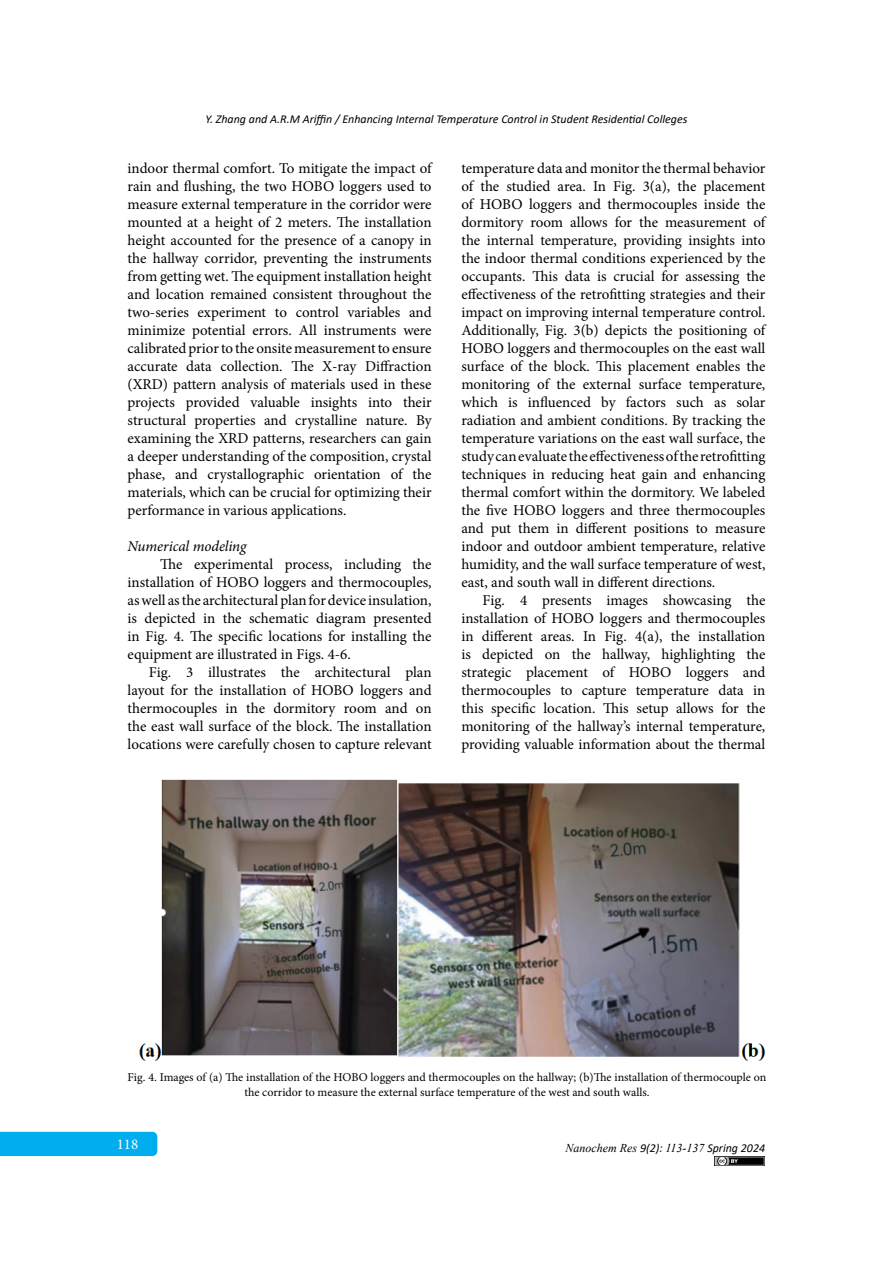
<style>
.page{position:relative;width:893px;height:1263px;background:#fff}
.page>*{position:absolute;margin:0;border:0;box-sizing:border-box;transform-origin:0 0}
.t1{font:15px/18px "Minion Pro";color:#000;text-align:justify}
.t2{font:italic 15px "Minion Pro";letter-spacing:-.005em;color:#000}
.t3{font:15px "Minion Pro";color:#fff}
.t4{font:14.55px "Times New Roman";color:#000}
.t5{font:12px/14.4px "Minion Pro";color:#000;text-align:center}
.t6{font:italic 12px "Calibri";color:#000}
.t7{font:italic 12px "Times New Roman";color:#000}
.s1{font-weight:700}
.s2{font-family:"Calibri"}
</style>
<div class="page">
<div style="left:0;top:1132px;width:157px;height:24px;background:#00aeef"></div>
<img style="left:714px;top:1156px;width:51px;height:9px">
<img style="left:139px;top:779px;width:627px;height:282px">
<p class="t6" style="left:205px;top:111px;width:483px">Y. Zhang and A.R.M Ariffin / Enhancing Internal Temperature Control in Student Residential Colleges</p>
<p class="t1" style="left:128px;top:159px;width:306px">indoor thermal comfort. To mitigate the impact of rain and flushing, the two HOBO loggers used to measure external temperature in the corridor were mounted at a height of 2 meters. The installation height accounted for the presence of a canopy in the hallway corridor, preventing the instruments from getting wet. The equipment installation height and location remained consistent throughout the two-series experiment to control variables and minimize potential errors. All instruments were calibrated prior to the onsite measurement to ensure accurate data collection. The X-ray Diffraction (XRD) pattern analysis of materials used in these projects provided valuable insights into their structural properties and crystalline nature. By examining the XRD patterns, researchers can gain a deeper understanding of the composition, crystal phase, and crystallographic orientation of the materials, which can be crucial for optimizing their performance in various applications.</p>
<p class="t2" style="left:128px;top:535px;width:120px">Numerical modeling</p>
<p class="t1" style="left:128px;top:555px;width:306px;text-indent:33px">The experimental process, including the installation of HOBO loggers and thermocouples, as well as the architectural plan for device insulation, is depicted in the schematic diagram presented in Fig. 4. The specific locations for installing the equipment are illustrated in Figs. 4-6.</p>
<p class="t1" style="left:128px;top:663px;width:306px;text-indent:21px">Fig. 3 illustrates the architectural plan layout for the installation of HOBO loggers and thermocouples in the dormitory room and on the east wall surface of the block. The installation locations were carefully chosen to capture relevant</p>
<p class="t1" style="left:461px;top:159px;width:306px">temperature data and monitor the thermal behavior of the studied area. In Fig. 3(a), the placement of HOBO loggers and thermocouples inside the dormitory room allows for the measurement of the internal temperature, providing insights into the indoor thermal conditions experienced by the occupants. This data is crucial for assessing the effectiveness of the retrofitting strategies and their impact on improving internal temperature control.<br>Additionally, Fig. 3(b) depicts the positioning of HOBO loggers and thermocouples on the east wall surface of the block. This placement enables the monitoring of the external surface temperature, which is influenced by factors such as solar radiation and ambient conditions. By tracking the temperature variations on the east wall surface, the study can evaluate the effectiveness of the retrofitting techniques in reducing heat gain and enhancing thermal comfort within the dormitory. We labeled the five HOBO loggers and three thermocouples and put them in different positions to measure indoor and outdoor ambient temperature, relative humidity, and the wall surface temperature of west, east, and south wall in different directions.</p>
<p class="t1" style="left:461px;top:591px;width:306px;text-indent:21px">Fig. 4 presents images showcasing the installation of HOBO loggers and thermocouples in different areas. In Fig. 4(a), the installation is depicted on the hallway, highlighting the strategic placement of HOBO loggers and thermocouples to capture temperature data in this specific location. This setup allows for the monitoring of the hallway’s internal temperature, providing valuable information about the thermal</p>
<p class="t5" style="left:128px;top:1070px;width:640px">Fig. 4. Images of (a) The installation of the HOBO loggers and thermocouples on the hallway; (b)The installation of thermocouple on the corridor to measure the external surface temperature of the west and south walls.</p>
<p class="t4" style="left:105px;top:1077px;width:517px"><span class="s1">Figure 4.</span> Images of (a) The installation of the HOBO loggers and thermocouples on the</p>
<p class="t3" style="left:117px;top:1134px;width:23px">118</p>
<p class="t7" style="left:565px;top:1140px;width:201px">Nanochem Res <span class="s2">9(2):</span> 113-137 <span class="s2">Spring 2024</span></p>
</div>
